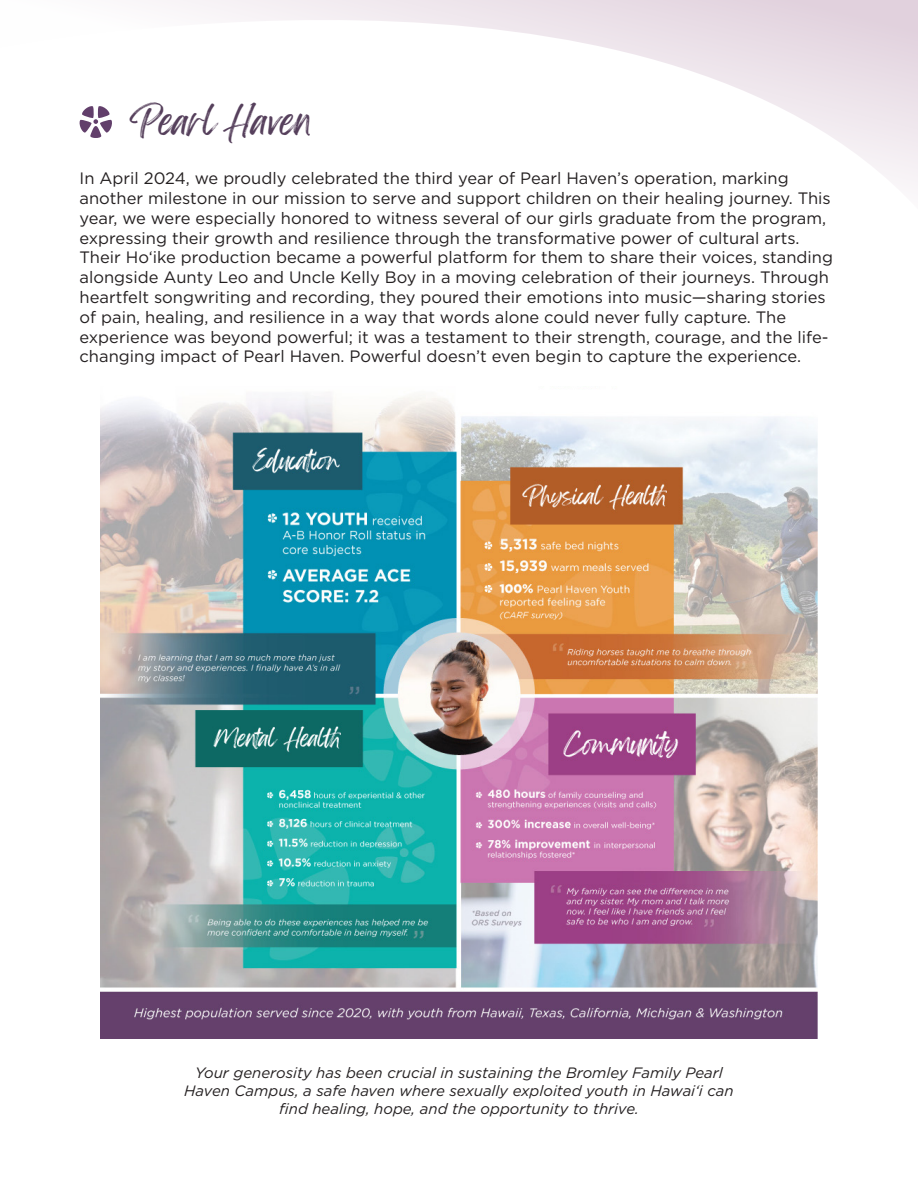
<style>
.page{position:relative;width:918px;height:1188px;background:#fff}
.page>*{position:absolute;margin:0;border:0;box-sizing:border-box;transform-origin:0 0}
.t1{font:33px "Feeling Passionate";color:#56405c}
.t2{font:16.5px/19.8px "Gotham";color:#231f20}
.t3{font:italic 15px/18px "Gotham";color:#231f20;text-align:center}
</style>
<div class="page">
<svg style="left:167px;top:0;width:751px;height:186px"></svg>
<img style="left:100px;top:394px;width:718px;height:645px">
<svg style="left:79px;top:106px;width:33px;height:32px"></svg>
<p class="t1" style="left:130px;top:94px;width:183px">Pearl Haven</p>
<p class="t2" style="left:80px;top:168px;width:753px">In April 2024, we proudly celebrated the third year of Pearl Haven’s operation, marking another milestone in our mission to serve and support children on their healing journey. This year, we were especially honored to witness several of our girls graduate from the program, expressing their growth and resilience through the transformative power of cultural arts.</p>
<p class="t2" style="left:80px;top:247px;width:755px">Their Ho‘ike production became a powerful platform for them to share their voices, standing alongside Aunty Leo and Uncle Kelly Boy in a moving celebration of their journeys. Through heartfelt songwriting and recording, they poured their emotions into music—sharing stories of pain, healing, and resilience in a way that words alone could never fully capture. The experience was beyond powerful; it was a testament to their strength, courage, and the life&shy;changing impact of Pearl Haven. Powerful doesn’t even begin to capture the experience.</p>
<p class="t3" style="left:184px;top:1064px;width:551px">Your generosity has been crucial in sustaining the Bromley Family Pearl<br>Haven Campus, a safe haven where sexually exploited youth in Hawai‘i can find healing, hope, and the opportunity to thrive.</p>
</div>
